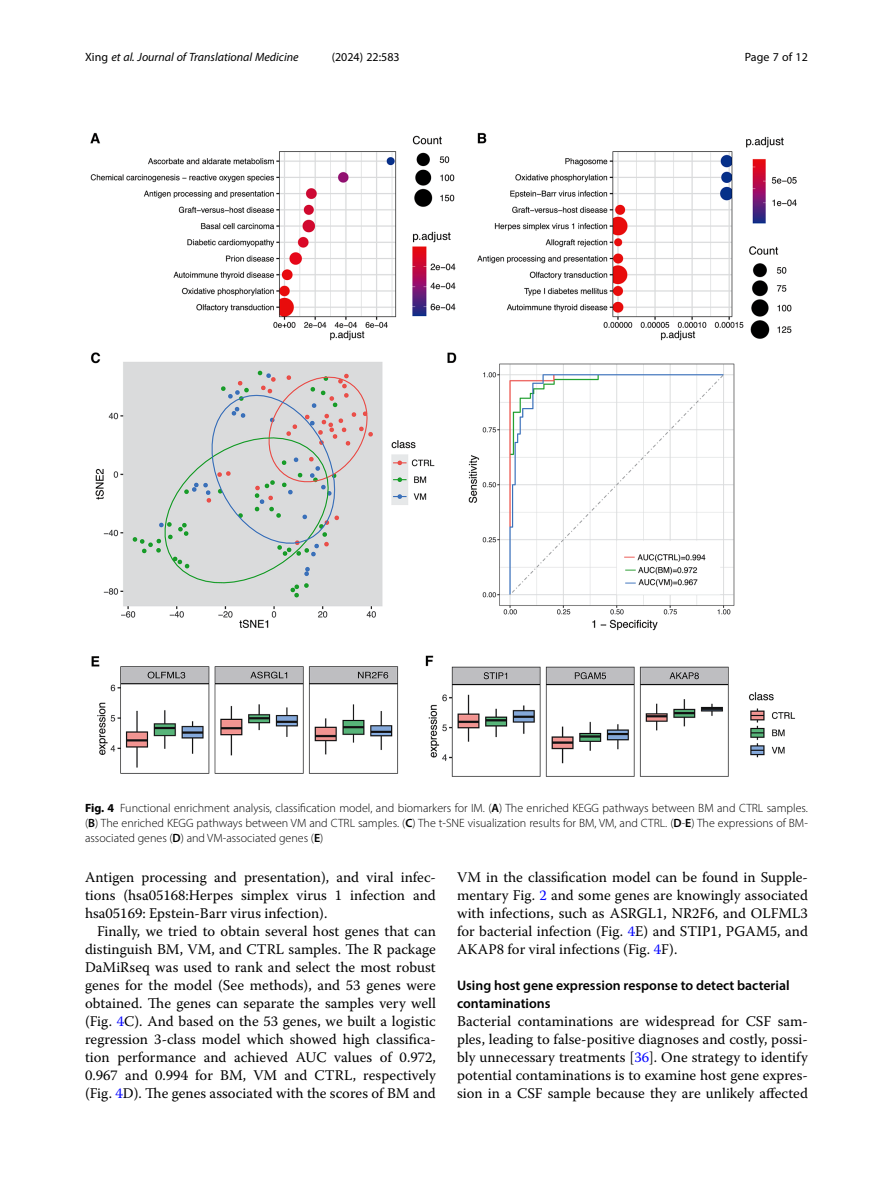
<style>
.page{position:relative;width:893px;height:1191px;background:#fff}
.page>*{position:absolute;margin:0;border:0;box-sizing:border-box;transform-origin:0 0}
.Body_Text_Indent{font:14.7px/18px "Warnock Pro";color:#000;text-align:justify}
.Body_Text{font:14.7px/18px "Warnock Pro";color:#000;text-align:justify}
.Head_2{font:600 13.8px/18px "Myriad Pro";color:#000}
.Figure_Caption{font:300 12px/15px "Myriad Pro";color:#000;text-align:justify}
.t1{font:italic 12px "Myriad Pro";color:#000}
.t2{font:12px "Myriad Pro";color:#000}
.s1{font-style:normal}
.s2{font-weight:700}
.s3{font-weight:600}
.s4{color:#00f}
</style>
<div class="page">
<img style="left:90px;top:132px;width:707px;height:645px">
<p class="t1" style="left:85px;top:50px;width:215px"><span class="s1">Xing</span> et al. Journal of Translational Medicine</p>
<p class="t2" style="left:332px;top:50px;width:70px">(2024) 22:583</p>
<p class="t2" style="left:745px;top:50px;width:65px">Page 7 of 12</p>
<p class="Figure_Caption" style="left:85px;top:800px;width:724px"><span class="s2">Fig. 4</span> Functional enrichment analysis, classification model, and biomarkers for IM. (<span class="s3">A</span>) The enriched KEGG pathways between BM and CTRL samples. (<span class="s3">B</span>) The enriched KEGG pathways between VM and CTRL samples. (<span class="s3">C</span>) The t-SNE visualization results for BM, VM, and CTRL. (<span class="s3">D</span>-<span class="s3">E</span>) The expressions of BM&shy;associated genes (<span class="s3">D</span>) and VM-associated genes (<span class="s3">E</span>)</p>
<p class="Body_Text_Indent" style="left:85px;top:868px;width:352px">Antigen processing and presentation), and viral infec&shy;tions (hsa05168:Herpes simplex virus 1 infection and hsa05169: Epstein-Barr virus infection).</p>
<p class="Body_Text_Indent" style="left:85px;top:922px;width:352px;text-indent:12px">Finally, we tried to obtain several host genes that can distinguish BM, VM, and CTRL samples. The R package DaMiRseq was used to rank and select the most robust genes for the model (See methods), and 53 genes were obtained. The genes can separate the samples very well (Fig. <span class="s4">4</span>C). And based on the 53 genes, we built a logistic regression 3-class model which showed high classifica&shy;tion performance and achieved AUC values of 0.972, 0.967 and 0.994 for BM, VM and CTRL, respectively (Fig. <span class="s4">4</span>D). The genes associated with the scores of BM and</p>
<p class="Body_Text_Indent" style="left:457px;top:868px;width:352px">VM in the classification model can be found in Supple&shy;mentary Fig. <span class="s4">2</span> and some genes are knowingly associated with infections, such as ASRGL1, NR2F6, and OLFML3 for bacterial infection (Fig. <span class="s4">4</span>E) and STIP1, PGAM5, and AKAP8 for viral infections (Fig. <span class="s4">4</span>F).</p>
<p class="Head_2" style="left:457px;top:976px;width:334px">Using host gene expression response to detect bacterial contaminations</p>
<p class="Body_Text" style="left:457px;top:1012px;width:352px">Bacterial contaminations are widespread for CSF sam&shy;ples, leading to false-positive diagnoses and costly, possi&shy;bly unnecessary treatments [<span class="s4">36</span>]. One strategy to identify potential contaminations is to examine host gene expres&shy;sion in a CSF sample because they are unlikely affected</p>
</div>
